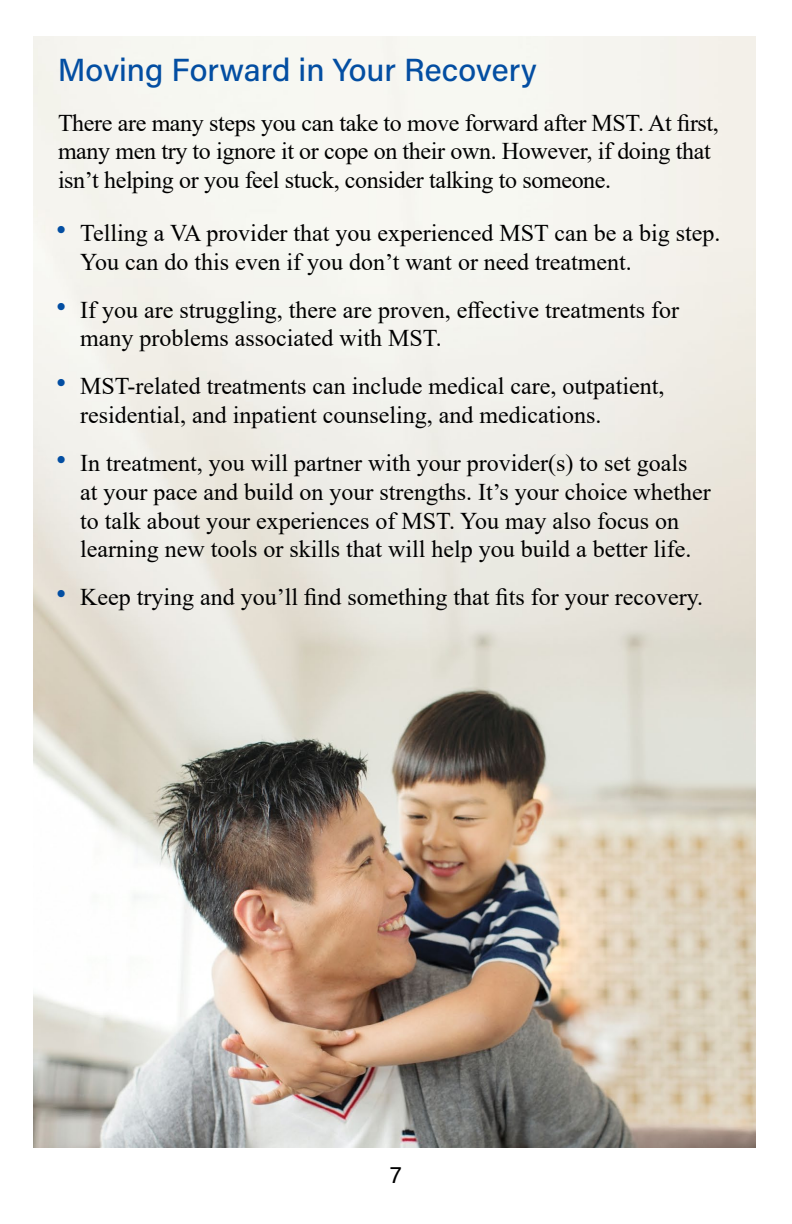
<style>
.page{position:relative;width:792px;height:1224px;background:#fff}
.page>*{position:absolute;margin:0;border:0;box-sizing:border-box;transform-origin:0 0}
.t1{font:32px "Acumin Variable Concept";color:#034ea2}
.t2{font:24px/28.8px "Times New Roman";color:#000}
.t3{font:24px "Acumin Variable Concept";color:#000}
.s1{font-size:28.8px;color:#034ea2}
</style>
<div class="page">
<img style="left:33px;top:36px;width:723px;height:1112px">
<h2 class="t1" style="left:58px;top:48px;width:480px">Moving Forward in Your Recovery</h2>
<p class="t2" style="left:58px;top:107px;width:662px">There are many steps you can take to move forward after MST. At first, many men try to ignore it or cope on their own. However, if doing that isn’t helping or you feel stuck, consider talking to someone.</p>
<p class="t2" style="left:80px;top:218px;width:642px;text-indent:-24px"><span class="s1">•</span> Telling a VA provider that you experienced MST can be a big step.<br>You can do this even if you don’t want or need treatment.</p>
<p class="t2" style="left:80px;top:294px;width:600px;text-indent:-24px"><span class="s1">•</span> If you are struggling, there are proven, effective treatments for many problems associated with MST.</p>
<p class="t2" style="left:80px;top:371px;width:586px;text-indent:-24px"><span class="s1">•</span> MST-related treatments can include medical care, outpatient, residential, and inpatient counseling, and medications.</p>
<p class="t2" style="left:80px;top:448px;width:632px;text-indent:-24px"><span class="s1">•</span> In treatment, you will partner with your provider(s) to set goals at your pace and build on your strengths. It’s your choice whether to talk about your experiences of MST. You may also focus on learning new tools or skills that will help you build a better life.</p>
<p class="t2" style="left:56px;top:582px;width:648px"><span class="s1">•</span> Keep trying and you’ll find something that fits for your recovery.</p>
<p class="t3" style="left:390px;top:1158px;width:13px">7</p>
</div>
